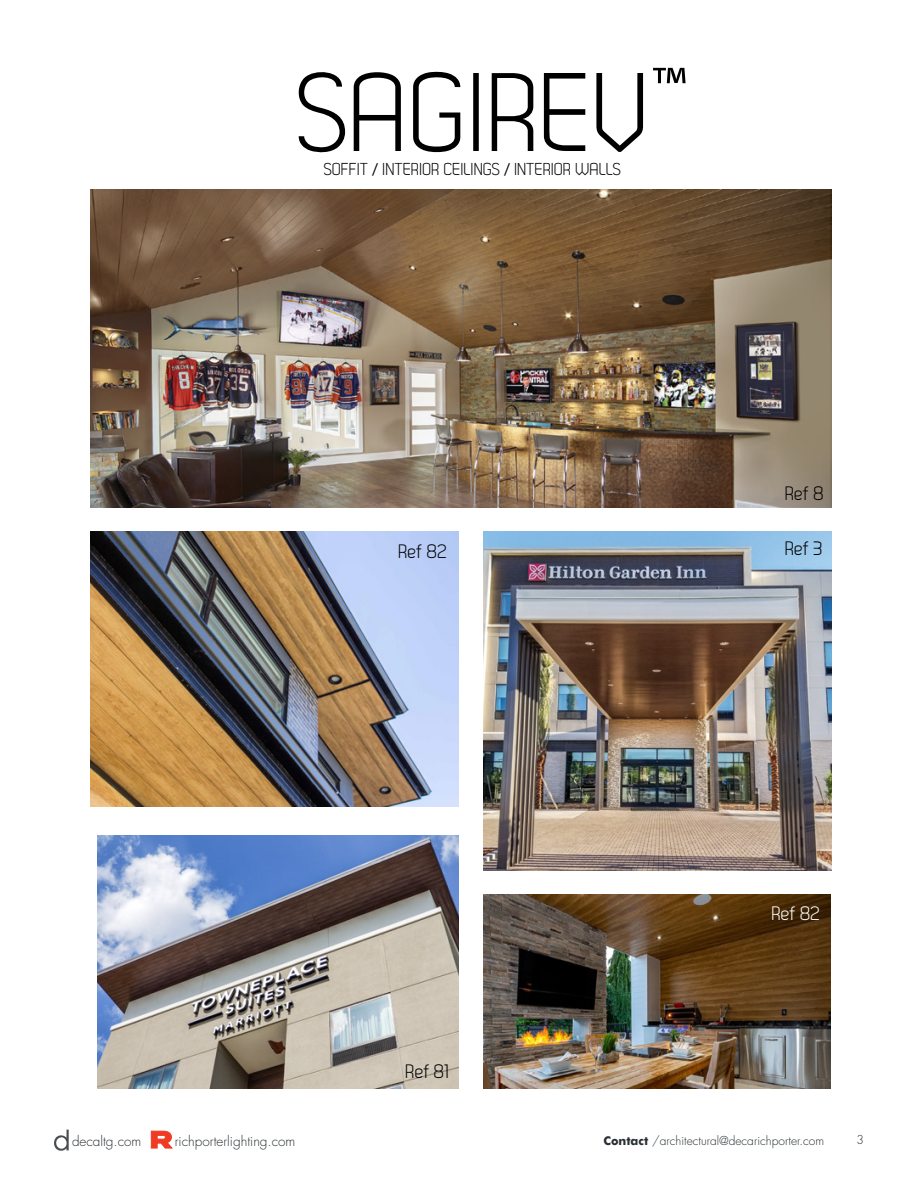
<style>
.page{position:relative;width:918px;height:1188px;background:#fff}
.page>*{position:absolute;margin:0;border:0;box-sizing:border-box;transform-origin:0 0}
.t1{font:111.3px "Dekar";color:#000}
.t2{font:56.4px "Myriad Pro";color:#000}
.t3{font:19.35px "Dekar";color:#000}
.t4{font:19.35px "Dekar";color:#fff}
.t5{font:17.25px "Dekar";color:#000}
.t6{font:300 13.5px "Futura Std";color:#292f33}
.t7{font:300 12px "Futura Std";color:#292f33}
.s1{font-family:"Myriad Pro"}
.s2{font-family:"Futura";font-weight:700}
</style>
<div class="page">
<img style="left:98px;top:835px;width:360px;height:253px">
<img style="left:90px;top:189px;width:742px;height:318px">
<img style="left:90px;top:531px;width:368px;height:276px">
<img style="left:483px;top:531px;width:349px;height:340px">
<img style="left:483px;top:894px;width:348px;height:194px">
<svg style="left:151px;top:1131px;width:22px;height:18px"></svg>
<svg style="left:54px;top:1130px;width:15px;height:21px"></svg>
<h1 class="t1" style="left:296px;top:58px;width:354px">SAGIREV</h1>
<h3 class="t5" style="left:324px;top:160px;width:299px">SOFFIT <span class="s1">/</span> INTERIOR CEILINGS <span class="s1">/</span> INTERIOR WALLS</h3>
<h2 class="t2" style="left:651px;top:52px;width:36px">™</h2>
<h3 class="t3" style="left:398px;top:542px;width:50px">Ref 82</h3>
<h3 class="t3" style="left:785px;top:484px;width:40px">Ref 8</h3>
<h3 class="t3" style="left:785px;top:539px;width:39px">Ref 3</h3>
<h3 class="t3" style="left:405px;top:1062px;width:45px">Ref 81</h3>
<h3 class="t4" style="left:771px;top:904px;width:50px">Ref 82</h3>
<p class="t6" style="left:72px;top:1133px;width:71px">decaltg.com</p>
<p class="t6" style="left:175px;top:1133px;width:122px">richporterlighting.com</p>
<p class="t7" style="left:603px;top:1133px;width:222px"><span class="s2">Contact</span> /architectural@decarichporter.com</p>
<p class="t7" style="left:857px;top:1132px;width:9px">3</p>
</div>
